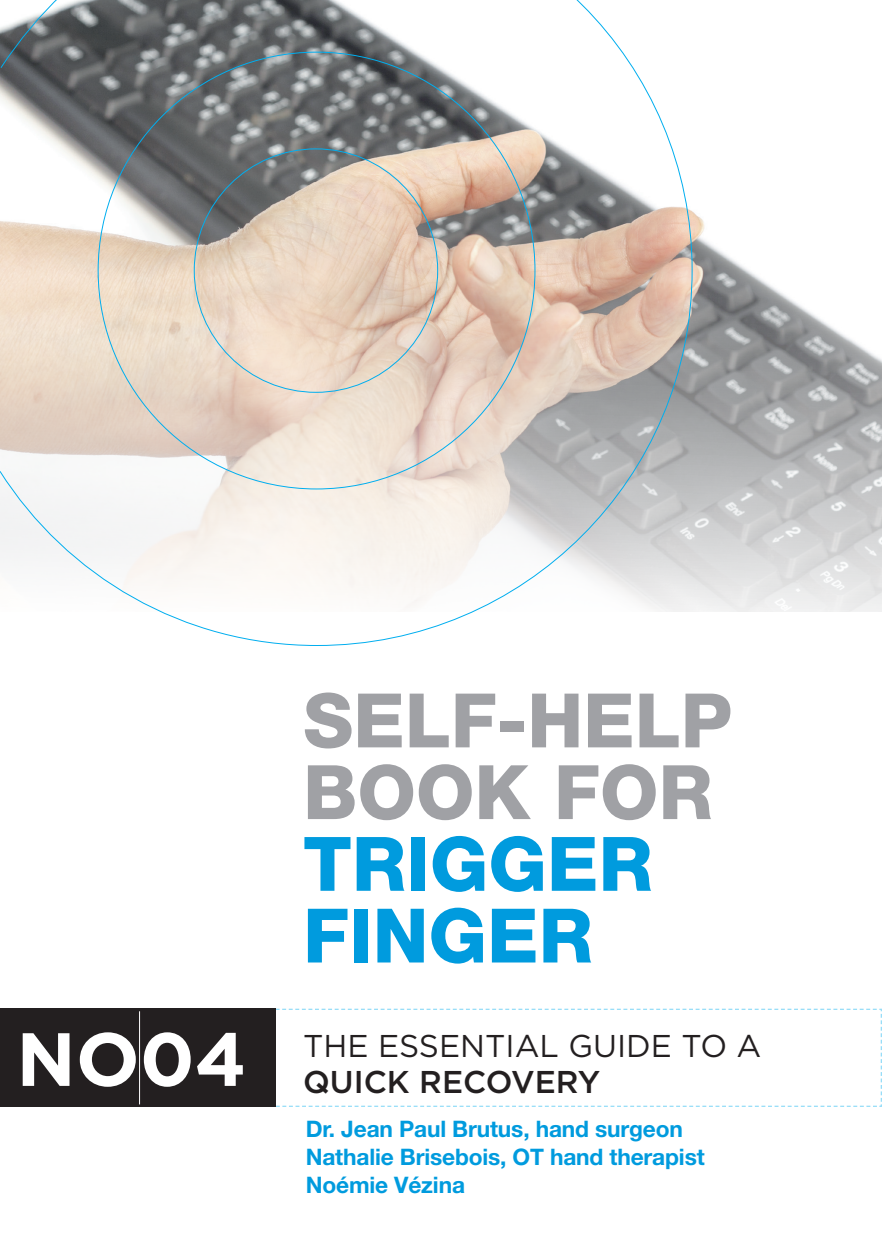
<style>
.page{position:relative;width:882px;height:1260px;background:#fff}
.page>*{position:absolute;margin:0;border:0;box-sizing:border-box;transform-origin:0 0}
.t1{font:800 75.25px/71.8px "Helvetica Neue";color:#a0a1a5}
.t2{font:800 75.25px/71.8px "Helvetica Neue";color:#009bde}
.t3{font:700 75.25px "Gotham";color:#fff}
.t4{font:31.5px "Gotham";color:#231f20}
.t5{font:500 31.5px "Gotham";color:#231f20}
.t6{font:700 22.75px/28px "Helvetica Neue";letter-spacing:-.005em;color:#009bde}
</style>
<div class="page">
<img style="left:693px;top:212px;width:189px;height:399px">
<svg style="left:1px;top:1008px;width:881px;height:99px"></svg>
<div style="left:0;top:1009px;width:276px;height:98px;background:#231f20"></div>
<hr style="left:139px;top:1011px;width:1px;height:93px;background:#fff">
<svg style="left:0;top:0;width:693px;height:646px"></svg>
<h1 class="t3" style="left:16px;top:1016px;width:232px">NO04</h1>
<h1 class="t1" style="left:303px;top:685px;width:431px">SELF-HELP<br>BOOK FOR</h1>
<h1 class="t2" style="left:303px;top:828px;width:351px">TRIGGER<br>FINGER</h1>
<h2 class="t4" style="left:303px;top:1025px;width:460px">THE ESSENTIAL GUIDE TO A</h2>
<h2 class="t5" style="left:303px;top:1061px;width:299px">QUICK RECOVERY</h2>
<p class="t6" style="left:306px;top:1114px;width:401px">Dr. Jean Paul Brutus, hand surgeon<br>Nathalie Brisebois, OT hand therapist<br>Noémie Vézina</p>
</div>
